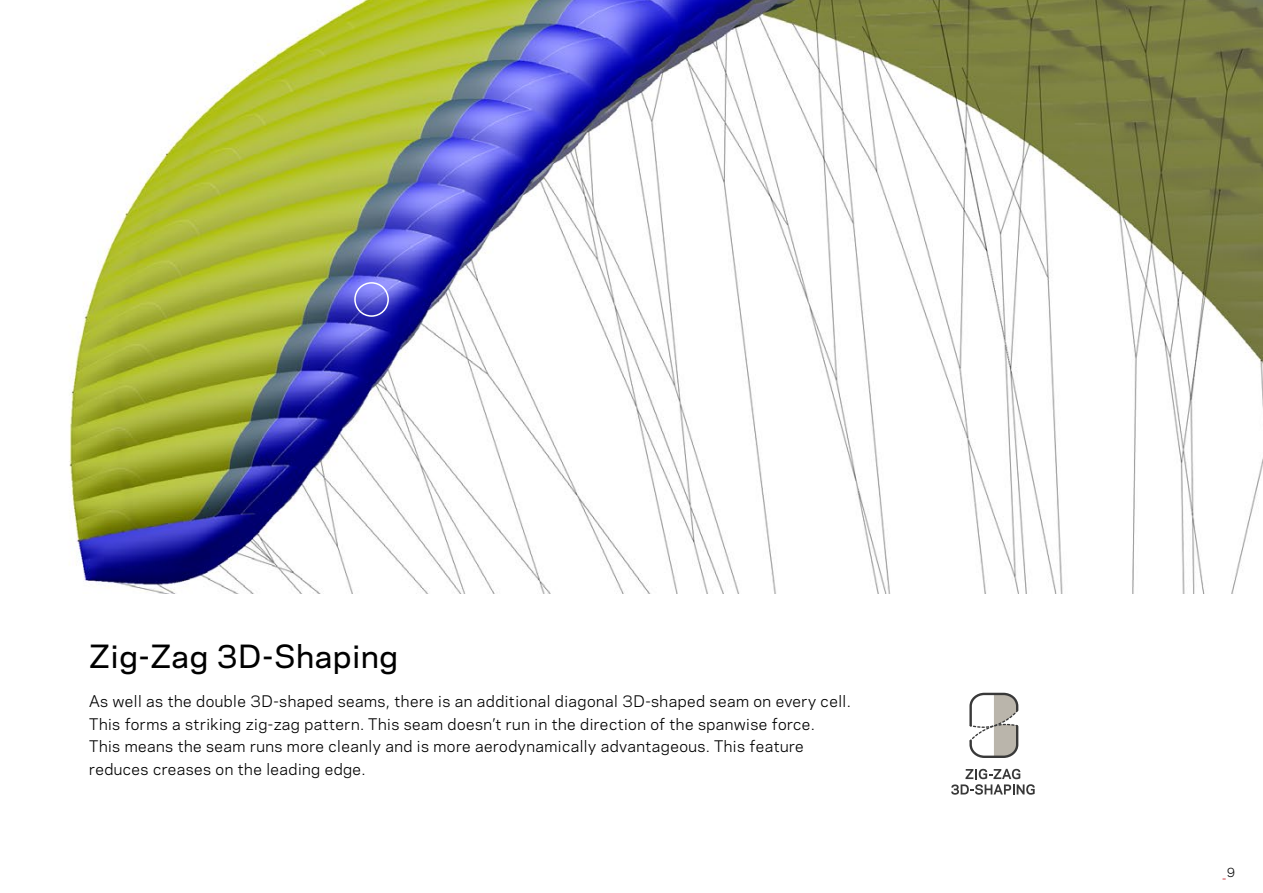
<style>
.page{position:relative;width:1263px;height:893px;background:#fff}
.page>*{position:absolute;margin:0;border:0;box-sizing:border-box;transform-origin:0 0}
.t1{font:500 30px "Galaxie Polaris";letter-spacing:.03em;color:#000}
.t2{font:15px/22.5px "Galaxie Polaris";letter-spacing:.03em;color:#000}
.t3{font:12px "Galaxie Polaris";color:#c1212c}
.s1{color:#000}
</style>
<div class="page">
<svg style="left:951px;top:769px;width:84px;height:26px"></svg>
<svg style="left:969px;top:692px;width:50px;height:66px"></svg>
<img style="left:69px;top:0;width:1194px;height:593px">
<div style="left:354px;top:282px;width:35px;height:35px;border:2px solid #fff;border-radius:50%"></div>
<h1 class="t1" style="left:89px;top:634px;width:310px">Zig-Zag 3D-Shaping</h1>
<p class="t2" style="left:89px;top:689px;width:763px">As well as the double 3D-shaped seams, there is an additional diagonal 3D-shaped seam on every cell.<br>This forms a striking zig-zag pattern. This seam doesn’t run in the direction of the spanwise force.<br>This means the seam runs more cleanly and is more aerodynamically advantageous. This feature reduces creases on the leading edge.</p>
<p class="t3" style="left:1222px;top:863px;width:14px">_<span class="s1">9</span></p>
</div>
